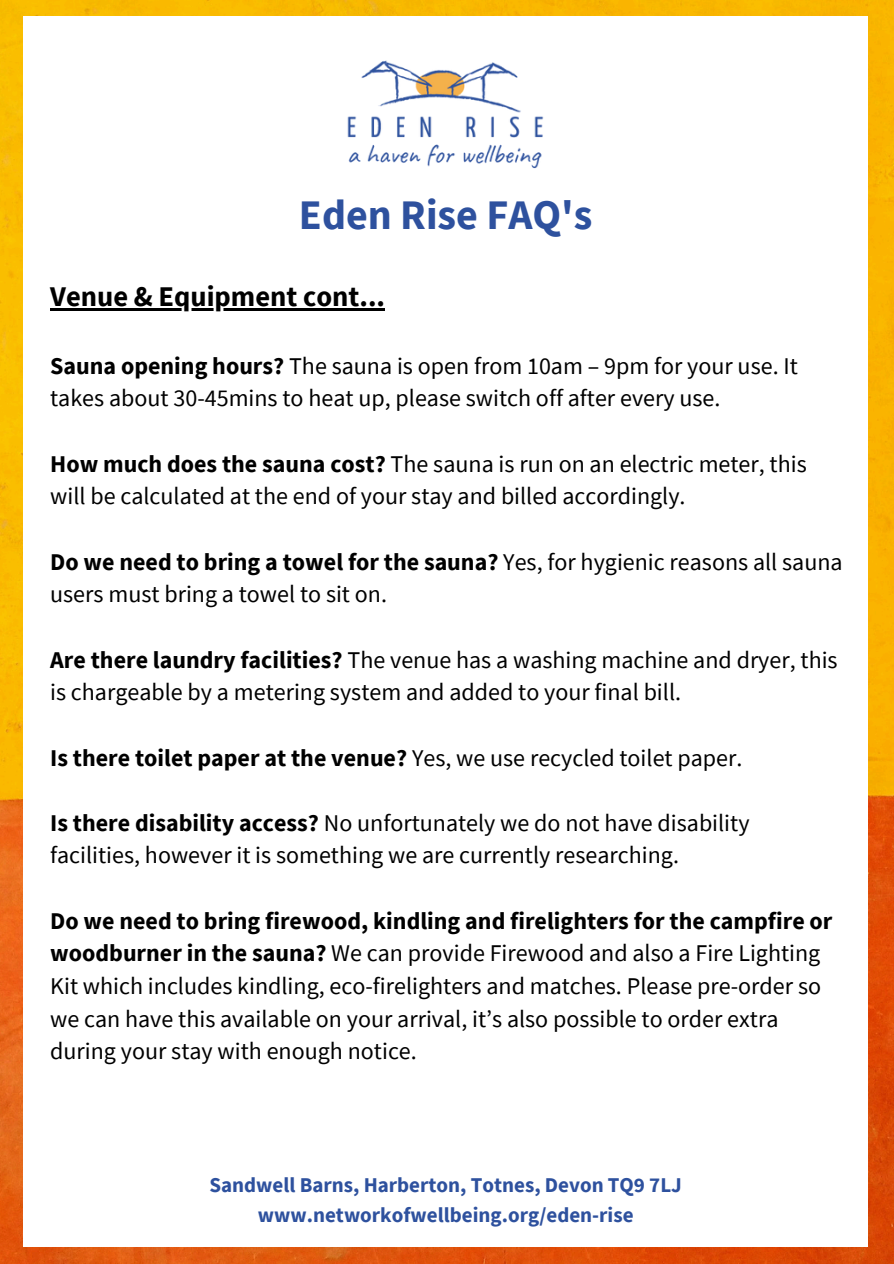
<style>
.page{position:relative;width:894px;height:1264px;background:#fff}
.page>*{position:absolute;margin:0;border:0;box-sizing:border-box;transform-origin:0 0}
.t1{font:700 42px "Source Sans Pro";color:#2e519e}
.t2{font:700 28.5px "Source Sans Pro";color:#000}
.t3{font:24px/32.7px "Source Sans Pro";color:#000}
.t4{font:700 24px "Source Sans Pro";color:#000}
.t5{font:700 21px "Source Sans Pro";color:#2e519e}
.s1{font-weight:700}
.s2{font-weight:400}
</style>
<div class="page">
<img style="left:0;top:0;width:893px;height:1263px">
<div style="left:23px;top:17px;width:844px;height:1229px;background:#fff"></div>
<hr style="left:50px;top:308px;width:335px;height:3px;background:#000">
<img style="left:347px;top:60px;width:197px;height:109px">
<p class="t1" style="left:299px;top:187px;width:295px">Eden Rise FAQ's</p>
<p class="t2" style="left:50px;top:278px;width:336px">Venue &amp; Equipment cont...</p>
<h1 class="t3" style="left:50px;top:349px;width:749px"><span class="s1">Sauna opening hours?</span> The sauna is open from 10am – 9pm for your use. It takes about 30-45mins to heat up, please switch off after every use.</h1>
<h2 class="t3" style="left:50px;top:447px;width:757px"><span class="s1">How much does the sauna cost?</span> The sauna is run on an electric meter, this will be calculated at the end of your stay and billed accordingly.</h2>
<h3 class="t3" style="left:50px;top:545px;width:793px"><span class="s1">Do we need to bring a towel for the sauna?</span> Yes, for hygienic reasons all sauna users must bring a towel to sit on.</h3>
<h3 class="t3" style="left:50px;top:642px;width:788px"><span class="s1">Are there laundry facilities?</span> The venue has a washing machine and dryer, this is chargeable by a metering system and added to your final bill.</h3>
<h3 class="t4" style="left:50px;top:742px;width:693px">Is there toilet paper at the venue? <span class="s2">Yes, we use recycled toilet paper.</span></h3>
<h3 class="t3" style="left:50px;top:806px;width:700px"><span class="s1">Is there disability access?</span> No unfortunately we do not have disability facilities, however it is something we are currently researching.</h3>
<h3 class="t3" style="left:50px;top:903px;width:783px"><span class="s1">Do we need to bring firewood, kindling and firelighters for the campfire or woodburner in the sauna?</span> We can provide Firewood and also a Fire Lighting Kit which includes kindling, eco-firelighters and matches. Please pre-order so we can have this available on your arrival, it’s also possible to order extra during your stay with enough notice.</h3>
<h3 class="t5" style="left:209px;top:1171px;width:474px">Sandwell Barns, Harberton, Totnes, Devon TQ9 7LJ</h3>
<p class="t5" style="left:258px;top:1200px;width:377px">www.networkofwellbeing.org/eden-rise</p>
</div>
